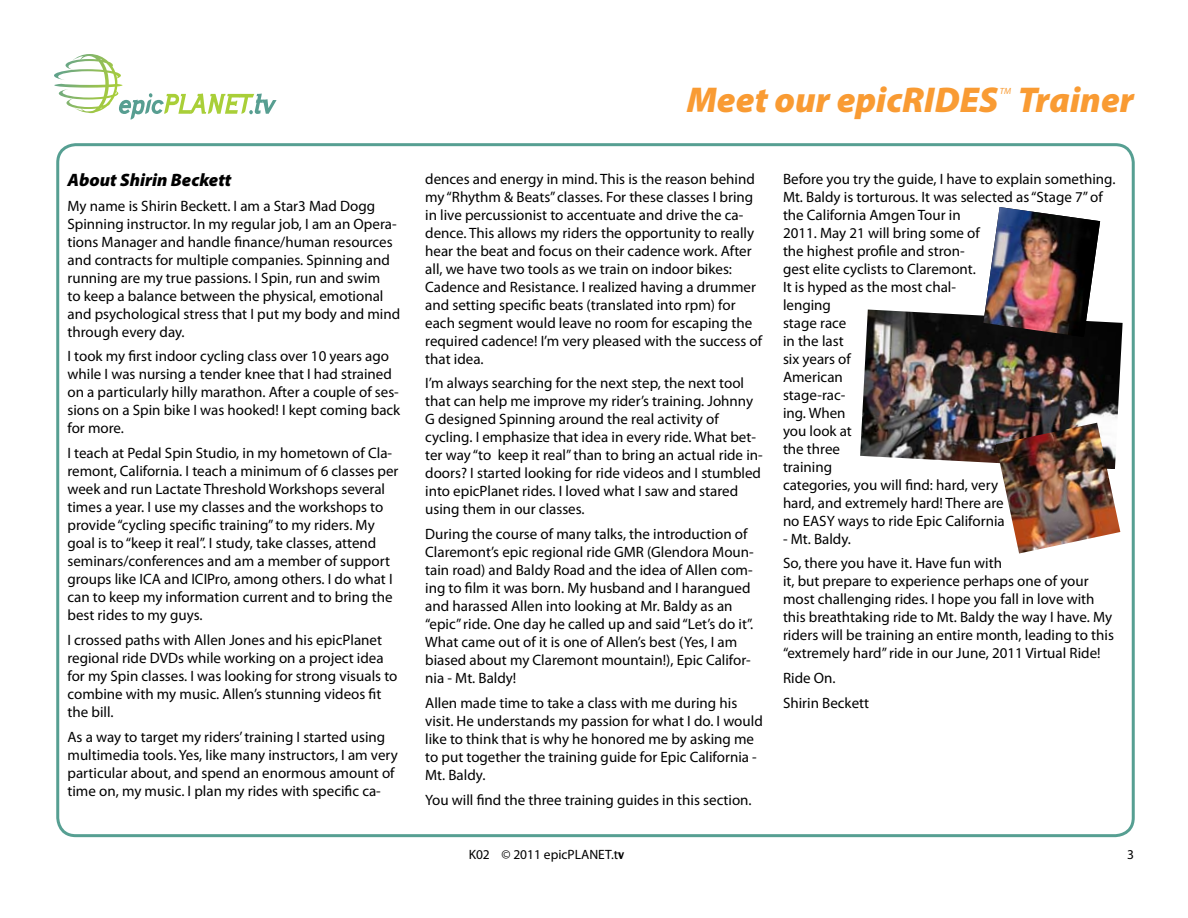
<style>
.page{position:relative;width:1188px;height:918px;background:#fff}
.page>*{position:absolute;margin:0;border:0;box-sizing:border-box;transform-origin:0 0}
.t1{font:italic 900 36px "Myriad Pro";color:#f99b33}
.t2{font:italic 900 18px "Myriad Pro";color:#000}
.t3{font:15px/18px "Myriad Pro";color:#000}
.t4{font:13.5px "Myriad Pro";color:#000}
.t5{font:italic 9px "Myriad Pro";color:#f99b33}
.s1{font-family:"Franklin Gothic";font-weight:600}
</style>
<div class="page">
<svg style="left:54px;top:54px;width:223px;height:66px"></svg>
<img style="left:860px;top:310px;width:263px;height:153px">
<img style="left:996px;top:423px;width:124px;height:131px">
<img style="left:983px;top:207px;width:117px;height:130px">
<p class="t2" style="left:68px;top:168px;width:165px">About Shirin Beckett</p>
<p class="t3" style="left:68px;top:196px;width:334px">My name is Shirin Beckett. I am a Star3 Mad Dogg Spinning instructor. In my regular job, I am an Opera&shy;tions Manager and handle finance/human resources and contracts for multiple companies. Spinning and running are my true passions. I Spin, run and swim<br>to keep a balance between the physical, emotional and psychological stress that I put my body and mind through every day.</p>
<p class="t3" style="left:68px;top:347px;width:334px">I took my first indoor cycling class over 10 years ago while I was nursing a tender knee that I had strained on a particularly hilly marathon. After a couple of ses&shy;sions on a Spin bike I was hooked! I kept coming back for more.</p>
<p class="t3" style="left:68px;top:444px;width:333px">I teach at Pedal Spin Studio, in my hometown of Cla&shy;remont, California. I teach a minimum of 6 classes per week and run Lactate Threshold Workshops several times a year. I use my classes and the workshops to provide “cycling specific training” to my riders. My goal is to “keep it real”. I study, take classes, attend seminars/conferences and am a member of support groups like ICA and ICIPro, among others. I do what I can to keep my information current and to bring the best rides to my guys.</p>
<p class="t3" style="left:68px;top:631px;width:331px">I crossed paths with Allen Jones and his epicPlanet regional ride DVDs while working on a project idea for my Spin classes. I was looking for strong visuals to combine with my music. Allen’s stunning videos fit the bill.</p>
<p class="t3" style="left:68px;top:727px;width:332px">As a way to target my riders’ training I started using multimedia tools. Yes, like many instructors, I am very particular about, and spend an enormous amount of time on, my music. I plan my rides with specific ca-</p>
<h1 class="t1" style="left:687px;top:76px;width:313px">Meet our epicRIDES</h1>
<p class="t5" style="left:1000px;top:86px;width:13px">TM</p>
<h1 class="t1" style="left:1018px;top:76px;width:118px">Trainer</h1>
<p class="t3" style="left:425px;top:169px;width:338px">dences and energy in mind. This is the reason behind my “Rhythm &amp; Beats” classes. For these classes I bring in live percussionist to accentuate and drive the ca&shy;dence. This allows my riders the opportunity to really hear the beat and focus on their cadence work. After all, we have two tools as we train on indoor bikes:<br>Cadence and Resistance. I realized having a drummer and setting specific beats (translated into rpm) for each segment would leave no room for escaping the required cadence! I’m very pleased with the success of that idea.</p>
<p class="t3" style="left:425px;top:374px;width:339px">I’m always searching for the next step, the next tool that can help me improve my rider’s training. Johnny G designed Spinning around the real activity of cycling. I emphasize that idea in every ride. What bet&shy;ter way “to keep it real” than to bring an actual ride in&shy;doors? I started looking for ride videos and I stumbled into epicPlanet rides. I loved what I saw and stared using them in our classes.</p>
<p class="t3" style="left:425px;top:525px;width:330px">During the course of many talks, the introduction of Claremont’s epic regional ride GMR (Glendora Moun&shy;tain road) and Baldy Road and the idea of Allen com&shy;ing to film it was born. My husband and I harangued and harassed Allen into looking at Mr. Baldy as an “epic” ride. One day he called up and said “Let’s do it”.<br>What came out of it is one of Allen’s best (Yes, I am biased about my Claremont mountain!), Epic Califor&shy;nia - Mt. Baldy!</p>
<p class="t3" style="left:425px;top:694px;width:339px">Allen made time to take a class with me during his visit. He understands my passion for what I do. I would like to think that is why he honored me by asking me to put together the training guide for Epic California - Mt. Baldy.</p>
<p class="t3" style="left:425px;top:790px;width:328px">You will find the three training guides in this section.</p>
<p class="t3" style="left:783px;top:169px;width:334px">Before you try the guide, I have to explain something.<br>Mt. Baldy is torturous. It was selected as “Stage 7” of the California Amgen Tour in<br>2011. May 21 will bring some of<br>the highest profile and stron-<br>gest elite cyclists to Claremont.<br>It is hyped as the most chal-<br>lenging<br>stage race<br>in the last<br>six years of<br>American<br>stage-rac-<br>ing. When<br>you look at<br>the three<br>training<br>categories, you will find: hard, very<br>hard, and extremely hard! There are<br>no EASY ways to ride Epic California</p>
<p class="t3" style="left:783px;top:526px;width:221px;line-height:24.8px">- Mt. Baldy.<br>So, there you have it. Have fun with</p>
<p class="t3" style="left:783px;top:572px;width:332px">it, but prepare to experience perhaps one of your most challenging rides. I hope you fall in love with this breathtaking ride to Mt. Baldy the way I have. My riders will be training an entire month, leading to this “extremely hard” ride in our June, 2011 Virtual Ride!</p>
<p class="t3" style="left:783px;top:665px;width:88px;line-height:24.8px">Ride On.<br>Shirin Beckett</p>
<p class="t4" style="left:469px;top:846px;width:157px">K02 © 2011 epicPLANET.t<span class="s1">v</span></p>
<p class="t4" style="left:1127px;top:846px;width:8px">3</p>
</div>
